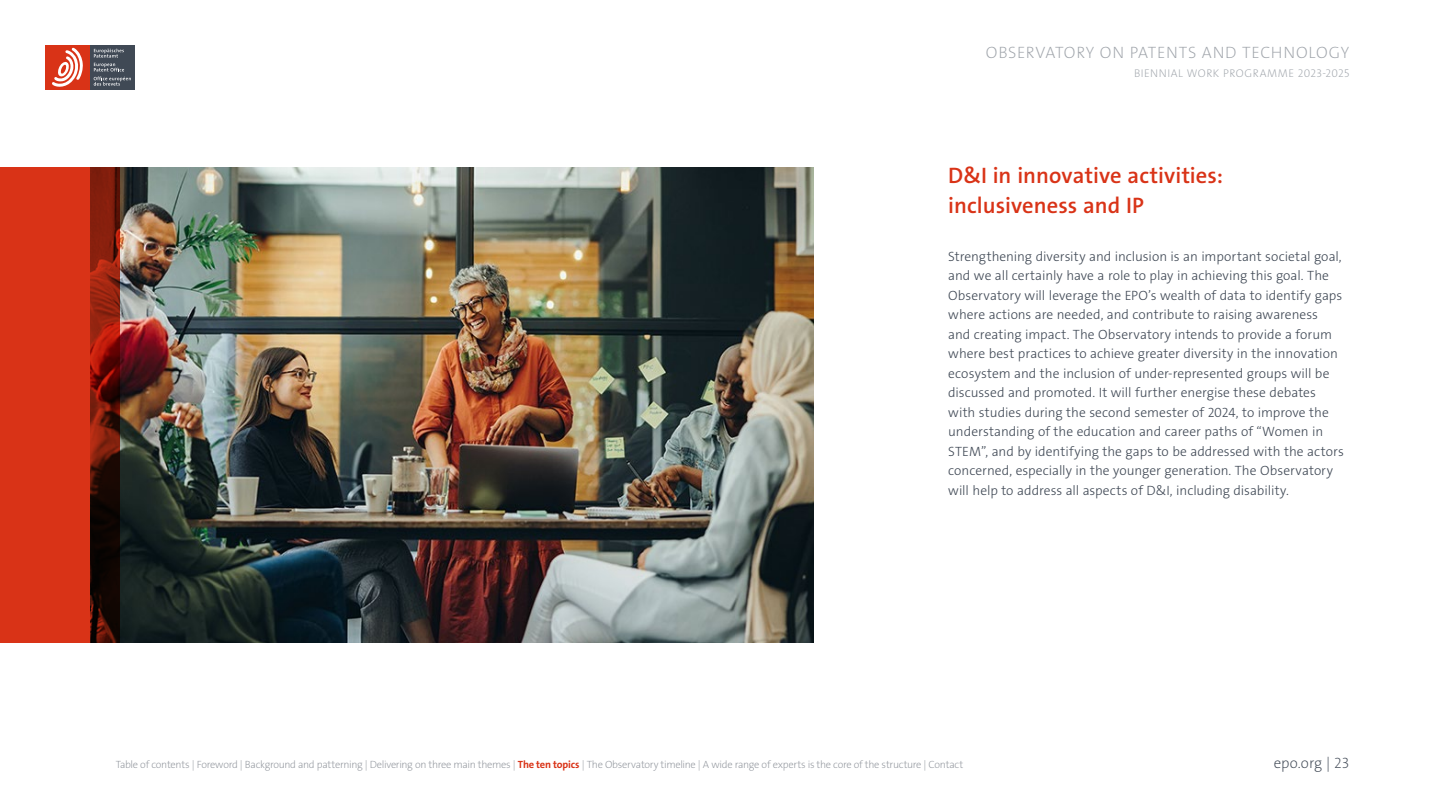
<style>
.page{position:relative;width:1440px;height:810px;background:#fff}
.page>*{position:absolute;margin:0;border:0;box-sizing:border-box;transform-origin:0 0}
.t1{font:22.5px/30px "The Sans LP6 Se Bld";letter-spacing:.005em;color:#d93317}
.t2{font:16.5px "The Sans LP2 Ex Lig";letter-spacing:.04em;color:#9fa4aa}
.t3{font:15px "The Sans LP2 Ex Lig";color:#404955}
.t4{font:13.5px/19.5px "The Sans LP3 Lig";color:#404955}
.t5{font:11.25px "The Sans LP2 Ex Lig";letter-spacing:.04em;color:#9fa4aa}
.t6{font:10.5px "The Sans LP2 Ex Lig";letter-spacing:-.025em;color:#8d9299}
.s1{font-family:"The Sans LP7 Bld";color:#d93317}
</style>
<div class="page">
<div style="left:90px;top:45px;width:45px;height:45px;background:#404955"></div>
<svg style="left:94px;top:49px;width:30px;height:22px"></svg>
<svg style="left:94px;top:77px;width:37px;height:9px"></svg>
<div style="left:45px;top:45px;width:45px;height:45px;background:#d93317"></div>
<svg style="left:52px;top:48px;width:31px;height:39px"></svg>
<img style="left:119px;top:167px;width:695px;height:476px">
<svg style="left:0;top:167px;width:119px;height:476px;fill:#d93317"></svg>
<p class="t2" style="left:986px;top:41px;width:365px">OBSERVATORY ON PATENTS AND TECHNOLOGY</p>
<p class="t5" style="left:1134px;top:66px;width:217px">BIENNIAL WORK PROGRAMME 2023-2025</p>
<h1 class="t1" style="left:948px;top:161px;width:276px">D&amp;I in innovative activities: inclusiveness and IP</h1>
<p class="t4" style="left:948px;top:247px;width:397px">Strengthening diversity and inclusion is an important societal goal, and we all certainly have a role to play in achieving this goal. The Observatory will leverage the EPO’s wealth of data to identify gaps where actions are needed, and contribute to raising awareness<br>and creating impact. The Observatory intends to provide a forum where best practices to achieve greater diversity in the innovation ecosystem and the inclusion of under-represented groups will be discussed and promoted. It will further energise these debates with studies during the second semester of 2024, to improve the understanding of the education and career paths of “Women in STEM”, and by identifying the gaps to be addressed with the actors concerned, especially in the younger generation. The Observatory will help to address all aspects of D&amp;I, including disability.</p>
<p class="t6" style="left:116px;top:758px;width:849px">Table of contents | Foreword | Background and patterning | Delivering on three main themes | <span class="s1">The ten topics</span> | The Observatory timeline | A wide range of experts is the core of the structure | Contact</p>
<p class="t3" style="left:1274px;top:753px;width:77px">epo.org | 23</p>
</div>
